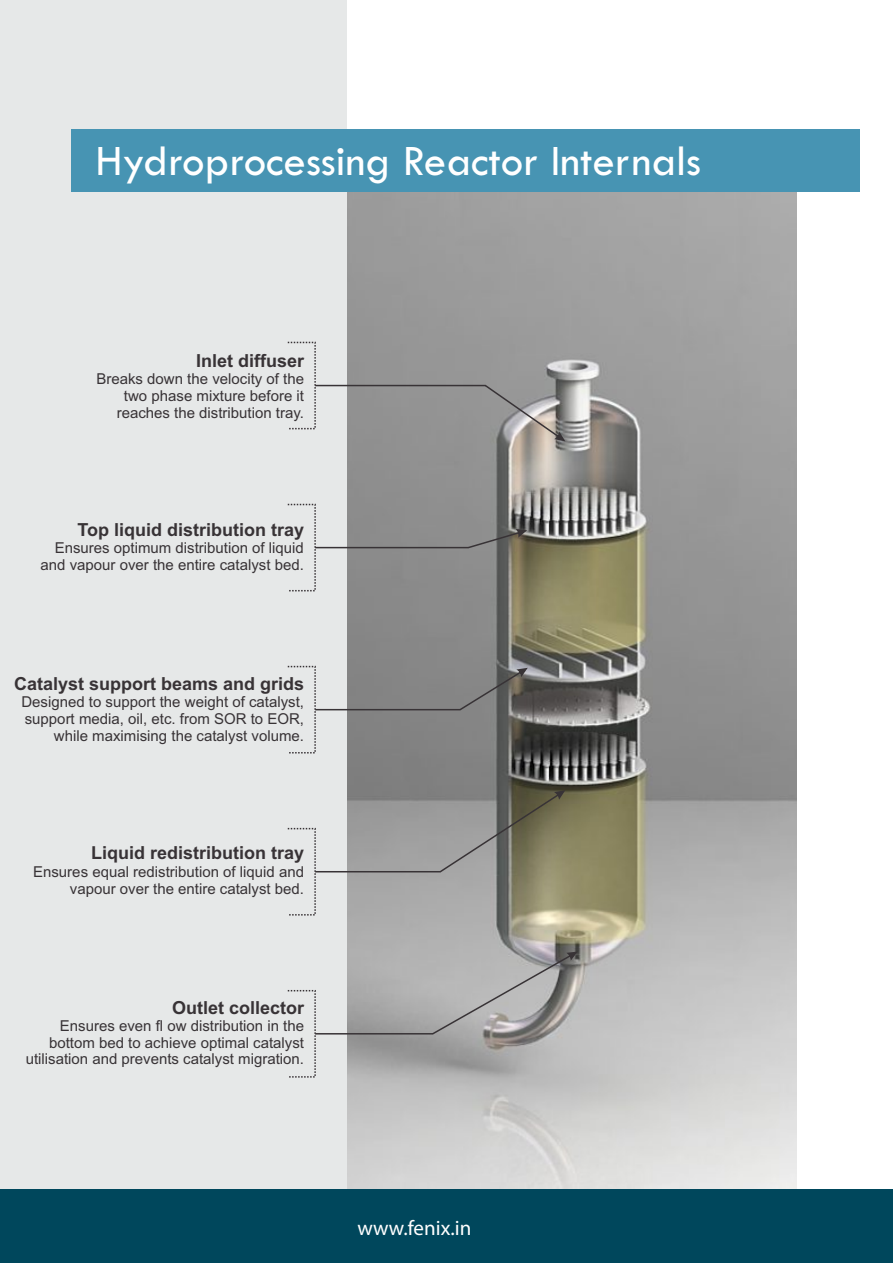
<style>
.page{position:relative;width:893px;height:1263px;background:#fff}
.page>*{position:absolute;margin:0;border:0;box-sizing:border-box;transform-origin:0 0}
.t1{font:45px "Tw Cen";color:#fff}
.t2{font:21px "Myriad Pro";color:#fff}
.t3{font:700 18px "Arial";color:#383336}
.t4{font:15px/16.8px "Arial";color:#383336;text-align:right}
</style>
<div class="page">
<img style="left:347px;top:192px;width:450px;height:997px">
<div style="left:0;top:0;width:347px;height:1263px;background:#e6e8e8"></div>
<div style="left:72px;top:129px;width:788px;height:63px;background:#4794b3"></div>
<div style="left:0;top:1189px;width:893px;height:74px;background:#00475c"></div>
<svg style="left:315px;top:385px;width:250px;height:56px;background:#9e9d9d"></svg>
<svg style="left:315px;top:529px;width:212px;height:19px;background:#8e8e8c"></svg>
<svg style="left:315px;top:668px;width:213px;height:42px;background:#8b8b8a"></svg>
<svg style="left:315px;top:790px;width:250px;height:82px;background:#979791"></svg>
<svg style="left:315px;top:951px;width:263px;height:83px;background:#b0b0b0"></svg>
<h1 class="t1" style="left:95px;top:144px;width:607px">Hydroprocessing Reactor Internals</h1>
<p class="t3" style="left:196px;top:354px;width:110px">Inlet diffuser</p>
<p class="t4" style="left:96px;top:372px;width:209px">Breaks down the velocity of the two phase mixture before it reaches the distribution tray.</p>
<p class="t3" style="left:77px;top:523px;width:228px">Top liquid distribution tray</p>
<p class="t4" style="left:40px;top:541px;width:265px">Ensures optimum distribution of liquid and vapour over the entire catalyst bed.</p>
<p class="t3" style="left:14px;top:677px;width:292px">Catalyst support beams and grids</p>
<p class="t4" style="left:21px;top:695px;width:284px">Designed to support the weight of catalyst, support media, oil, etc. from SOR to EOR, while maximising the catalyst volume.</p>
<p class="t3" style="left:91px;top:846px;width:215px">Liquid redistribution tray</p>
<p class="t4" style="left:33px;top:864px;width:272px">Ensures equal redistribution of liquid and vapour over the entire catalyst bed.</p>
<p class="t3" style="left:172px;top:1000px;width:134px">Outlet collector</p>
<p class="t4" style="left:26px;top:1019px;width:280px">Ensures even fl ow distribution in the bottom bed to achieve optimal catalyst utilisation and prevents catalyst migration.</p>
<h2 class="t2" style="left:357px;top:1219px;width:115px">www.fenix.in</h2>
</div>
